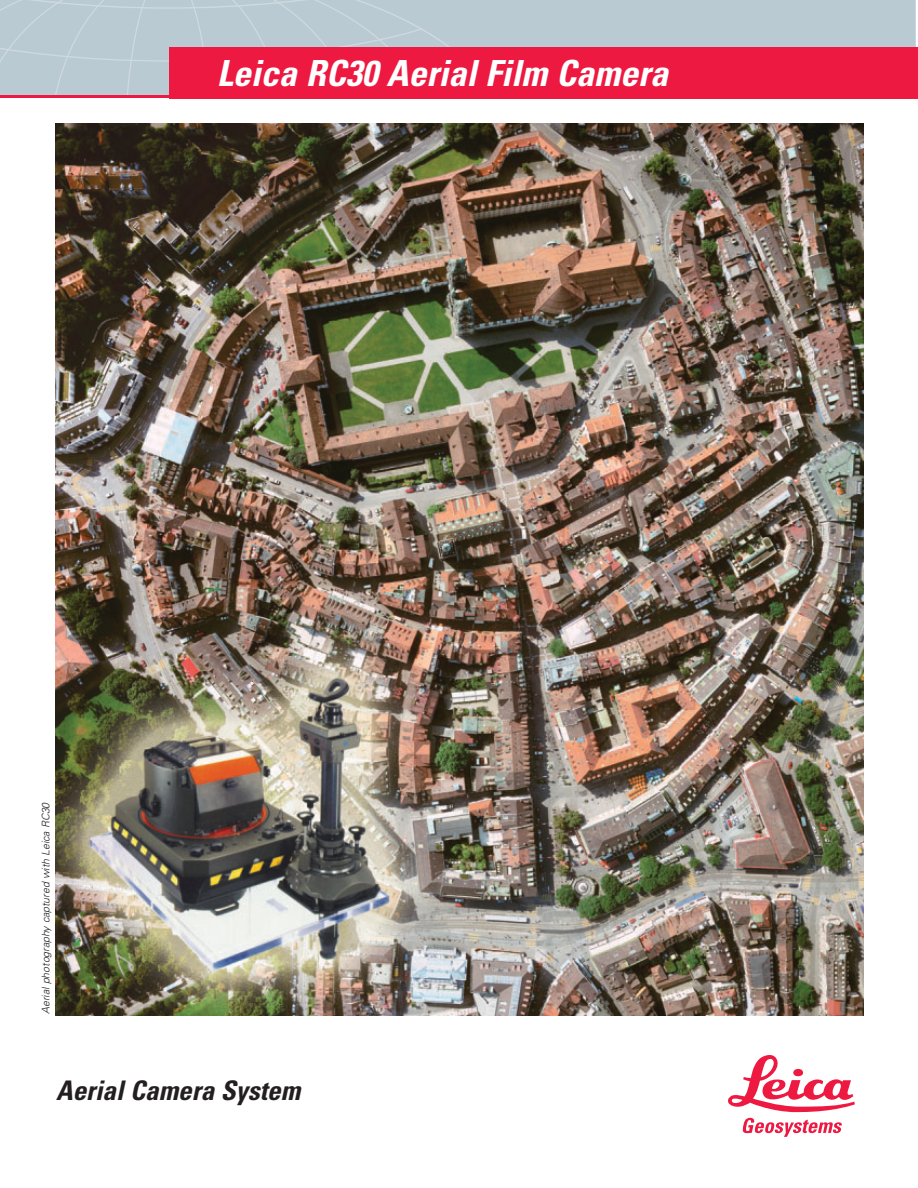
<style>
.page{position:relative;width:918px;height:1188px;background:#fff}
.page>*{position:absolute;margin:0;border:0;box-sizing:border-box;transform-origin:0 0}
.t1{font:italic 700 condensed 36px "Univers";color:#fff}
.t2{font:italic 700 condensed 27px "Univers";color:#231f20}
.t3{font:italic 300 10.5px "Univers";color:#231f20}
</style>
<div class="page">
<div style="left:517px;top:0;width:398px;height:47px;background:#bacad3"></div>
<div style="left:0;top:0;width:516px;height:95px;background:#bacad3"></div>
<hr style="left:0;top:95px;width:178px;height:3px;background:#ed1941">
<div style="left:169px;top:47px;width:749px;height:51px;background:#ed1941"></div>
<img style="left:55px;top:124px;width:809px;height:891px">
<svg style="left:728px;top:1055px;width:127px;height:82px"></svg>
<h1 class="t1" style="left:217px;top:60px;width:453px">Leica RC30 Aerial Film Camera</h1>
<p class="t3" style="left:42px;top:1014px;width:213px;rotate:-90deg">Aerial photography captured with Leica RC30</p>
<h2 class="t2" style="left:56px;top:1080px;width:246px">Aerial Camera System</h2>
</div>
